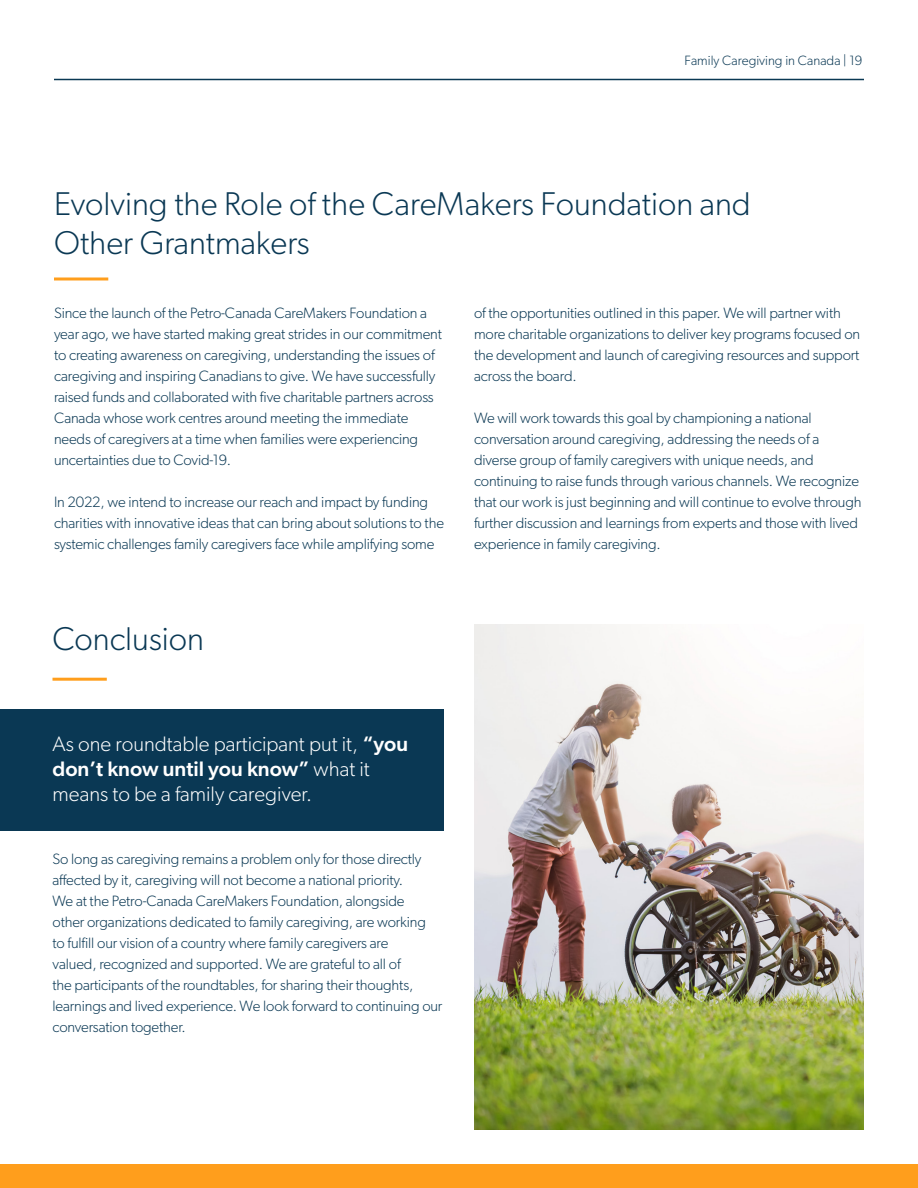
<style>
.page{position:relative;width:918px;height:1188px;background:#fff}
.page>*{position:absolute;margin:0;border:0;box-sizing:border-box;transform-origin:0 0}
.t1{font:300 33px/39px "Gibson";color:#0a3854}
.t2{font:300 21px/25.2px "Gibson";color:#fff}
.t3{font:300 15px/21px "Gibson";letter-spacing:-.01em;color:#0a3854}
.t4{font:300 13.5px "Gibson";color:#0a3854}
.s1{font-weight:500}
</style>
<div class="page">
<hr style="left:54px;top:278px;width:54px;height:2px;background:#ff9e1c">
<hr style="left:52px;top:678px;width:55px;height:3px;background:#ff9e1c">
<div style="left:0;top:709px;width:443px;height:122px;background:#0a3854"></div>
<img style="left:474px;top:624px;width:390px;height:505px">
<hr style="left:54px;top:79px;width:810px;height:1px;background:#0a3854">
<div style="left:0;top:1165px;width:918px;height:23px;background:#ff9e1c"></div>
<p class="t4" style="left:684px;top:52px;width:180px">Family Caregiving in Canada | 19</p>
<h1 class="t1" style="left:54px;top:183px;width:698px">Evolving the Role of the CareMakers Foundation and<br>Other Grantmakers</h1>
<p class="t3" style="left:54px;top:302px;width:389px">Since the launch of the Petro-Canada CareMakers Foundation a year ago, we have started making great strides in our commitment to creating awareness on caregiving, understanding the issues of caregiving and inspiring Canadians to give. We have successfully raised funds and collaborated with five charitable partners across Canada whose work centres around meeting the immediate needs of caregivers at a time when families were experiencing uncertainties due to Covid-19.</p>
<p class="t3" style="left:54px;top:491px;width:392px">In 2022, we intend to increase our reach and impact by funding charities with innovative ideas that can bring about solutions to the systemic challenges family caregivers face while amplifying some</p>
<h1 class="t1" style="left:53px;top:619px;width:153px">Conclusion</h1>
<p class="t3" style="left:474px;top:302px;width:388px">of the opportunities outlined in this paper. We will partner with more charitable organizations to deliver key programs focused on the development and launch of caregiving resources and support across the board.</p>
<p class="t3" style="left:474px;top:407px;width:389px">We will work towards this goal by championing a national conversation around caregiving, addressing the needs of a diverse group of family caregivers with unique needs, and continuing to raise funds through various channels. We recognize that our work is just beginning and will continue to evolve through further discussion and learnings from experts and those with lived experience in family caregiving.</p>
<h2 class="t2" style="left:52px;top:731px;width:357px">As one roundtable participant put it, <span class="s1">“you don’t know until you know”</span> what it means to be a family caregiver.</h2>
<p class="t3" style="left:52px;top:849px;width:391px">So long as caregiving remains a problem only for those directly affected by it, caregiving will not become a national priority.<br>We at the Petro-Canada CareMakers Foundation, alongside<br>other organizations dedicated to family caregiving, are working<br>to fulfill our vision of a country where family caregivers are<br>valued, recognized and supported. We are grateful to all of<br>the participants of the roundtables, for sharing their thoughts, learnings and lived experience. We look forward to continuing our conversation together.</p>
</div>
